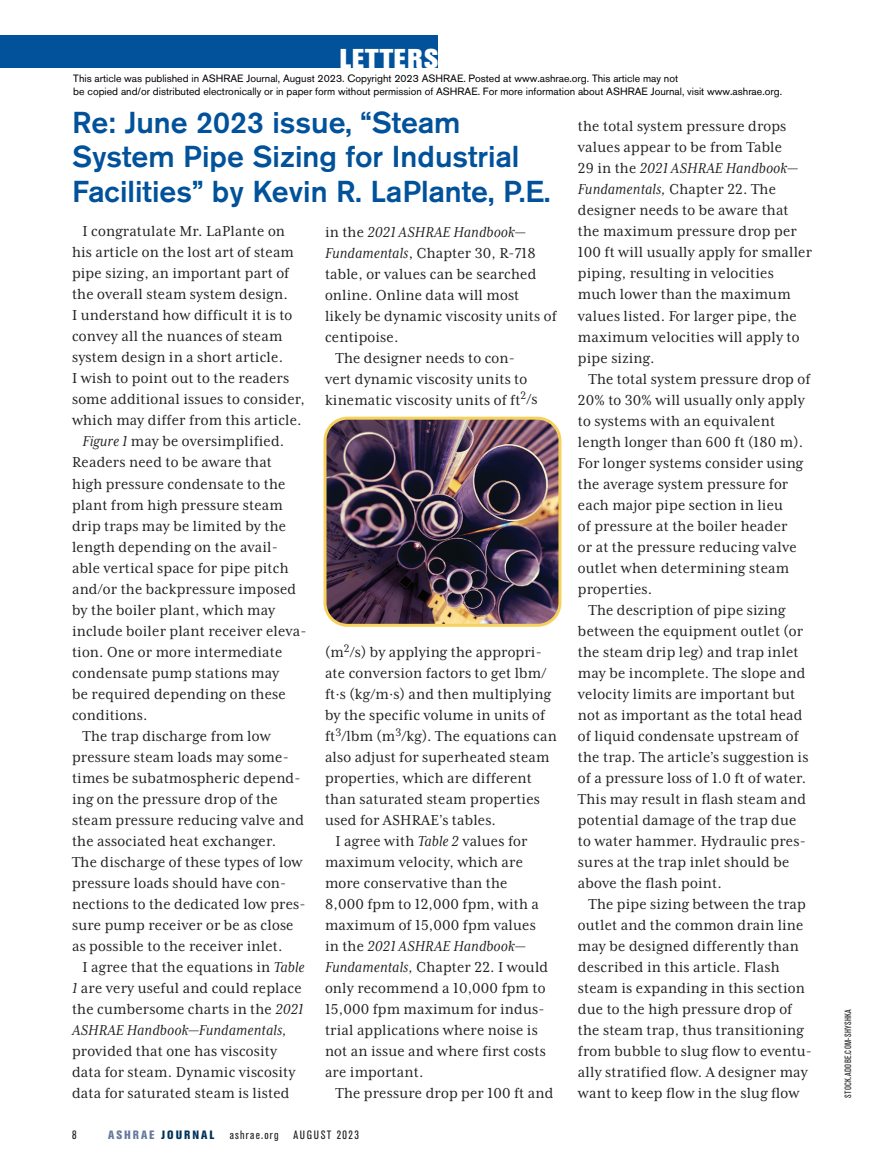
<style>
.page{position:relative;width:885px;height:1175px;background:#fff}
.page>*{position:absolute;margin:0;border:0;box-sizing:border-box;transform-origin:0 0}
.Letters_Headline{font:500 30px/34.5px "Akzidenz Grotesk BE";color:#01529a}
.t1{font:800 27px "Akzidenz Grotesk BE";letter-spacing:.04em;color:#fff}
.Text_Indent{font:16.5px/21px "Mrs Eaves XL Serif Nar OT";letter-spacing:.01em;color:#231f20}
.t2{font:condensed 12px "Akzidenz Grotesk BE";letter-spacing:.115em;color:#231f20}
.t3{font:800 condensed 12px "Akzidenz Grotesk BE";letter-spacing:.165em;color:#00315a}
.t4{font:10.5px/12.6px "Akzidenz Grotesk BE";color:#000}
.photo_credit{font:condensed 9px "Akzidenz Grotesk BE";letter-spacing:.04em;color:#231f20}
.s1{font-style:italic}
.s2{color:#647b9d}
</style>
<div class="page">
<div style="left:0;top:35px;width:438px;height:33px;background:#01529a"></div>
<img style="left:327px;top:418px;width:233px;height:205px">
<div style="left:323px;top:417px;width:238px;height:210px;border:3px solid #f6d25d;border-radius:22px"></div>
<h2 class="t1" style="left:340px;top:42px;width:100px">LETTERS</h2>
<p class="t4" style="left:73px;top:72px;width:710px">This article was published in ASHRAE Journal, August 2023. Copyright 2023 ASHRAE. Posted at www.ashrae.org. This article may not<br>be copied and/or distributed electronically or in paper form without permission of ASHRAE. For more information about ASHRAE Journal, visit www.ashrae.org.</p>
<p class="Letters_Headline" style="left:72px;top:104px;width:480px">Re: June 2023 issue, “Steam<br>System Pipe Sizing for Industrial<br>Facilities” by Kevin R. LaPlante, P.E.</p>
<p class="Text_Indent" style="left:72px;top:221px;width:234px;text-indent:10px">I congratulate Mr. LaPlante on his article on the lost art of steam pipe sizing, an important part of the overall steam system design.<br>I understand how difficult it is to convey all the nuances of steam system design in a short article.<br>I wish to point out to the readers some additional issues to consider, which may differ from this article.</p>
<p class="Text_Indent" style="left:72px;top:431px;width:236px;text-indent:10px"><span class="s1">Figure 1</span> may be oversimplified.<br>Readers need to be aware that<br>high pressure condensate to the plant from high pressure steam drip traps may be limited by the length depending on the avail&shy;able vertical space for pipe pitch and/or the backpressure imposed by the boiler plant, which may include boiler plant receiver eleva&shy;tion. One or more intermediate condensate pump stations may<br>be required depending on these conditions.</p>
<p class="Text_Indent" style="left:72px;top:725px;width:235px;text-indent:10px">The trap discharge from low pressure steam loads may some&shy;times be subatmospheric depend&shy;ing on the pressure drop of the steam pressure reducing valve and the associated heat exchanger.<br>The discharge of these types of low pressure loads should have con&shy;nections to the dedicated low pres&shy;sure pump receiver or be as close as possible to the receiver inlet.</p>
<p class="Text_Indent" style="left:72px;top:956px;width:234px;text-indent:10px">I agree that the equations in <span class="s1">Table 1</span> are very useful and could replace the cumbersome charts in the <span class="s1">2021<br>ASHRAE Handbook—Fundamentals, </span>provided that one has viscosity data for steam. Dynamic viscosity data for saturated steam is listed</p>
<p class="Text_Indent" style="left:325px;top:221px;width:233px">in the <span class="s1">2021 ASHRAE Handbook—<br>Fundamentals</span>, Chapter 30, R-718 table, or values can be searched online. Online data will most likely be dynamic viscosity units of centipoise.</p>
<p class="Text_Indent" style="left:325px;top:347px;width:214px;text-indent:10px">The designer needs to con&shy;vert dynamic viscosity units to kinematic viscosity units of ft<sup>2</sup>/s</p>
<p class="Text_Indent" style="left:325px;top:641px;width:233px">(m<sup>2</sup>/s) by applying the appropri&shy;ate conversion factors to get lbm/ ft·s (kg/m·s) and then multiplying by the specific volume in units of ft<sup>3</sup>/lbm (m<sup>3</sup>/kg). The equations can also adjust for superheated steam properties, which are different than saturated steam properties used for ASHRAE’s tables.</p>
<p class="Text_Indent" style="left:325px;top:830px;width:225px;text-indent:10px">I agree with <span class="s1">Table 2</span> values for maximum velocity, which are more conservative than the<br>8,000 fpm to 12,000 fpm, with a maximum of 15,000 fpm values in the <span class="s1">2021 ASHRAE Handbook—<br>Fundamentals,</span> Chapter 22. I would only recommend a 10,000 fpm to<br>15,000 fpm maximum for indus&shy;trial applications where noise is not an issue and where first costs are important.</p>
<p class="Text_Indent" style="left:335px;top:1082px;width:219px">The pressure drop per 100 ft and</p>
<p class="t2" style="left:72px;top:1128px;width:6px">8</p>
<p class="t3" style="left:108px;top:1127px;width:108px"><span class="s2">ASHRAE</span> JOURNAL</p>
<p class="t2" style="left:230px;top:1128px;width:131px">ashrae.org AUGUST 2023</p>
<p class="Text_Indent" style="left:577px;top:116px;width:235px">the total system pressure drops values appear to be from Table<br>29 in the <span class="s1">2021 ASHRAE Handbook—<br>Fundamentals,</span> Chapter 22. The designer needs to be aware that the maximum pressure drop per<br>100 ft will usually apply for smaller piping, resulting in velocities much lower than the maximum values listed. For larger pipe, the maximum velocities will apply to pipe sizing.</p>
<p class="Text_Indent" style="left:577px;top:368px;width:234px;text-indent:10px">The total system pressure drop of<br>20% to 30% will usually only apply to systems with an equivalent length longer than 600 ft (180 m).<br>For longer systems consider using the average system pressure for each major pipe section in lieu<br>of pressure at the boiler header<br>or at the pressure reducing valve outlet when determining steam properties.</p>
<p class="Text_Indent" style="left:577px;top:599px;width:232px;text-indent:10px">The description of pipe sizing between the equipment outlet (or the steam drip leg) and trap inlet may be incomplete. The slope and velocity limits are important but not as important as the total head of liquid condensate upstream of the trap. The article’s suggestion is of a pressure loss of 1.0 ft of water.<br>This may result in flash steam and potential damage of the trap due to water hammer. Hydraulic pres&shy;sures at the trap inlet should be above the flash point.</p>
<p class="Text_Indent" style="left:578px;top:893px;width:235px;text-indent:10px">The pipe sizing between the trap outlet and the common drain line may be designed differently than described in this article. Flash steam is expanding in this section due to the high pressure drop of the steam trap, thus transitioning from bubble to slug flow to eventu&shy;ally stratified flow. A designer may want to keep flow in the slug flow</p>
<p class="photo_credit" style="left:842px;top:1097px;width:90px;rotate:-90deg">STOCK.ADOBE.COM-SHYSHKA</p>
</div>
